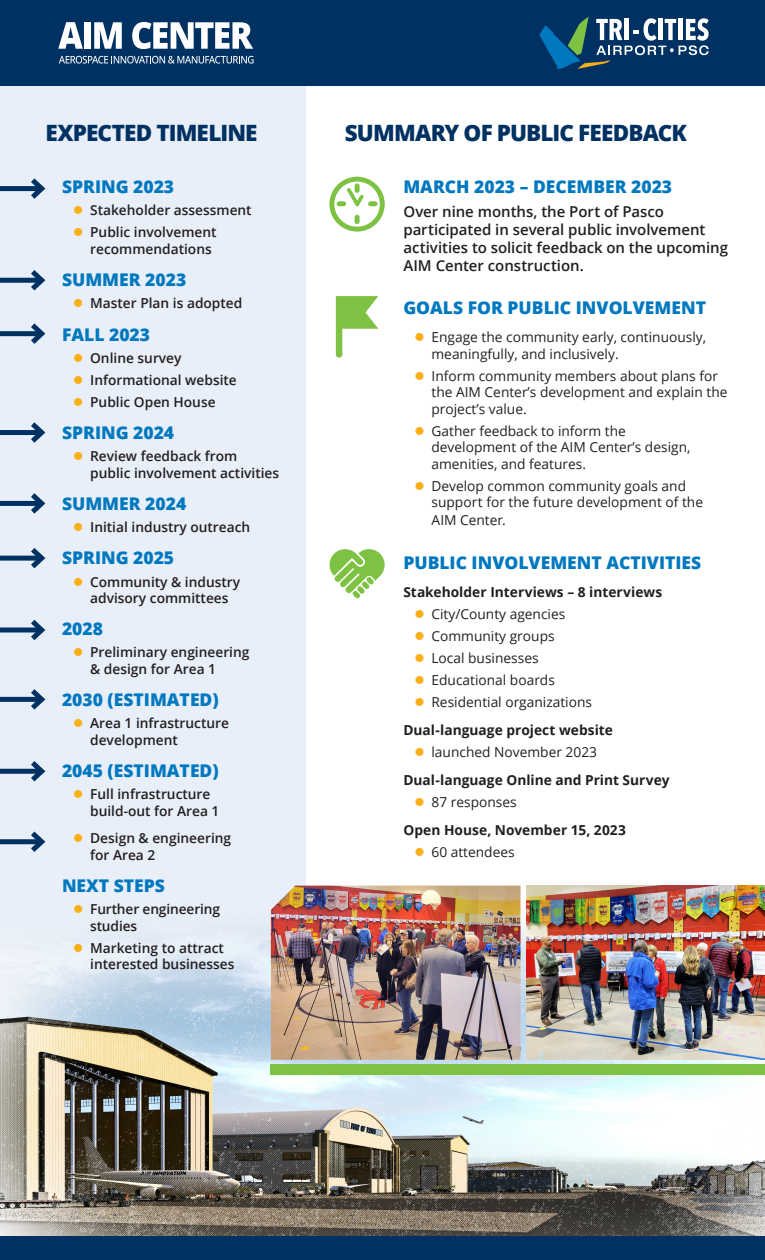
<style>
.page{position:relative;width:765px;height:1260px;background:#fff}
.page>*{position:absolute;margin:0;border:0;box-sizing:border-box;transform-origin:0 0}
.t1{font:800 22.5px "Open Sans";letter-spacing:-.04em;color:#003163}
.t2{font:800 17.5px "Open Sans";color:#0078c0}
.t3{font:600 15px/18px "Open Sans";letter-spacing:-.005em;color:#231f20}
.t4{font:13.75px/16.5px "Open Sans";color:#231f20}
.t5{font:600 13.75px/16.5px "Open Sans";color:#231f20}
.t6{font:700 13.75px "Open Sans";color:#231f20}
</style>
<div class="page">
<div style="left:0;top:81px;width:305px;height:1167px;background:#e8eff8"></div>
<img style="left:0;top:905px;width:765px;height:331px">
<div style="left:0;top:186px;width:42px;height:5px;background:#003163"></div>
<svg style="left:26px;top:178px;width:20px;height:21px"></svg>
<div style="left:0;top:278px;width:42px;height:5px;background:#003163"></div>
<svg style="left:26px;top:270px;width:20px;height:21px"></svg>
<div style="left:0;top:331px;width:42px;height:5px;background:#003163"></div>
<svg style="left:26px;top:323px;width:20px;height:21px"></svg>
<div style="left:0;top:430px;width:42px;height:5px;background:#003163"></div>
<svg style="left:31px;top:422px;width:15px;height:21px"></svg>
<div style="left:0;top:501px;width:42px;height:5px;background:#003163"></div>
<svg style="left:26px;top:493px;width:20px;height:21px"></svg>
<div style="left:0;top:556px;width:42px;height:5px;background:#003163"></div>
<svg style="left:26px;top:548px;width:20px;height:21px"></svg>
<hr style="left:0;top:628px;width:42px;height:4px;background:#003163">
<svg style="left:26px;top:619px;width:20px;height:22px"></svg>
<div style="left:0;top:697px;width:42px;height:5px;background:#003163"></div>
<svg style="left:26px;top:689px;width:20px;height:21px"></svg>
<div style="left:0;top:769px;width:42px;height:5px;background:#003163"></div>
<svg style="left:26px;top:761px;width:20px;height:21px"></svg>
<div style="left:0;top:839px;width:42px;height:5px;background:#003163"></div>
<svg style="left:26px;top:831px;width:20px;height:21px"></svg>
<div style="left:0;top:0;width:765px;height:85px;background:#003163"></div>
<svg style="left:539px;top:17px;width:170px;height:52px"></svg>
<svg style="left:59px;top:56px;width:195px;height:8px"></svg>
<svg style="left:58px;top:22px;width:25px;height:27px"></svg>
<div style="left:84px;top:22px;width:7px;height:27px;background:#fff"></div>
<svg style="left:94px;top:22px;width:28px;height:27px"></svg>
<svg style="left:132px;top:22px;width:121px;height:27px"></svg>
<img style="left:271px;top:886px;width:250px;height:174px">
<img style="left:527px;top:886px;width:238px;height:174px">
<div style="left:0;top:1236px;width:765px;height:24px;background:#003163"></div>
<div style="left:271px;top:1064px;width:494px;height:11px;background:#7dc242"></div>
<svg style="left:329px;top:549px;width:56px;height:49px"></svg>
<svg style="left:329px;top:177px;width:56px;height:55px"></svg>
<svg style="left:336px;top:296px;width:42px;height:62px"></svg>
<svg style="left:74px;top:905px;width:8px;height:8px"></svg>
<svg style="left:74px;top:944px;width:8px;height:8px"></svg>
<p class="t1" style="left:45px;top:116px;width:214px">EXPECTED TIMELINE</p>
<p class="t2" style="left:62px;top:174px;width:114px">SPRING 2023</p>
<p class="t5" style="left:90px;top:202px;width:163px">Stakeholder assessment</p>
<p class="t5" style="left:90px;top:224px;width:128px">Public involvement recommendations</p>
<p class="t2" style="left:62px;top:267px;width:126px">SUMMER 2023</p>
<p class="t5" style="left:90px;top:295px;width:154px">Master Plan is adopted</p>
<p class="t2" style="left:62px;top:321px;width:90px">FALL 2023</p>
<p class="t5" style="left:90px;top:349px;width:93px">Online survey</p>
<p class="t5" style="left:90px;top:371px;width:148px">Informational website</p>
<p class="t5" style="left:90px;top:393px;width:127px">Public Open House</p>
<p class="t2" style="left:62px;top:420px;width:114px">SPRING 2024</p>
<p class="t5" style="left:90px;top:448px;width:191px">Review feedback from public involvement activities</p>
<p class="t2" style="left:62px;top:490px;width:126px">SUMMER 2024</p>
<p class="t5" style="left:90px;top:519px;width:162px">Initial industry outreach</p>
<p class="t2" style="left:62px;top:545px;width:114px">SPRING 2025</p>
<p class="t5" style="left:90px;top:573px;width:152px">Community &amp; industry advisory committees</p>
<p class="t2" style="left:62px;top:616px;width:43px">2028</p>
<p class="t5" style="left:90px;top:644px;width:161px">Preliminary engineering &amp; design for Area 1</p>
<p class="t2" style="left:62px;top:687px;width:158px">2030 (ESTIMATED)</p>
<p class="t5" style="left:90px;top:715px;width:140px">Area 1 infrastructure development</p>
<p class="t2" style="left:62px;top:757px;width:158px">2045 (ESTIMATED)</p>
<p class="t5" style="left:90px;top:786px;width:131px">Full infrastructure build-out for Area 1</p>
<p class="t5" style="left:90px;top:830px;width:143px">Design &amp; engineering for Area 2</p>
<p class="t2" style="left:62px;top:873px;width:104px">NEXT STEPS</p>
<p class="t5" style="left:90px;top:901px;width:131px">Further engineering studies</p>
<p class="t5" style="left:90px;top:939px;width:146px">Marketing to attract interested businesses</p>
<p class="t1" style="left:345px;top:116px;width:344px">SUMMARY OF PUBLIC FEEDBACK</p>
<p class="t2" style="left:403px;top:174px;width:270px">MARCH 2023 – DECEMBER 2023</p>
<p class="t3" style="left:403px;top:202px;width:326px">Over nine months, the Port of Pasco participated in several public involvement activities to solicit feedback on the upcoming AIM Center construction.</p>
<p class="t2" style="left:403px;top:295px;width:304px">GOALS FOR PUBLIC INVOLVEMENT</p>
<p class="t4" style="left:432px;top:329px;width:276px">Engage the community early, continuously, meaningfully, and inclusively.</p>
<p class="t4" style="left:432px;top:367px;width:297px">Inform community members about plans for the AIM Center’s development and explain the project’s value.</p>
<p class="t4" style="left:432px;top:422px;width:260px">Gather feedback to inform the development of the AIM Center’s design, amenities, and features.</p>
<p class="t4" style="left:432px;top:477px;width:273px">Develop common community goals and support for the future development of the</p>
<p class="t4" style="left:432px;top:512px;width:76px">AIM Center.</p>
<p class="t2" style="left:403px;top:549px;width:299px">PUBLIC INVOLVEMENT ACTIVITIES</p>
<p class="t6" style="left:403px;top:582px;width:260px">Stakeholder Interviews – 8 interviews</p>
<p class="t4" style="left:432px;top:605px;width:135px">City/County agencies</p>
<p class="t4" style="left:432px;top:627px;width:125px">Community groups</p>
<p class="t4" style="left:432px;top:650px;width:109px">Local businesses</p>
<p class="t4" style="left:432px;top:672px;width:125px">Educational boards</p>
<p class="t4" style="left:432px;top:694px;width:162px">Residential organizations</p>
<p class="t6" style="left:403px;top:720px;width:211px">Dual-language project website</p>
<p class="t4" style="left:432px;top:744px;width:167px">launched November 2023</p>
<p class="t6" style="left:403px;top:770px;width:268px">Dual-language Online and Print Survey</p>
<p class="t4" style="left:432px;top:794px;width:87px">87 responses</p>
<p class="t6" style="left:403px;top:820px;width:224px">Open House, November 15, 2023</p>
<p class="t4" style="left:432px;top:843px;width:85px">60 attendees</p>
</div>
